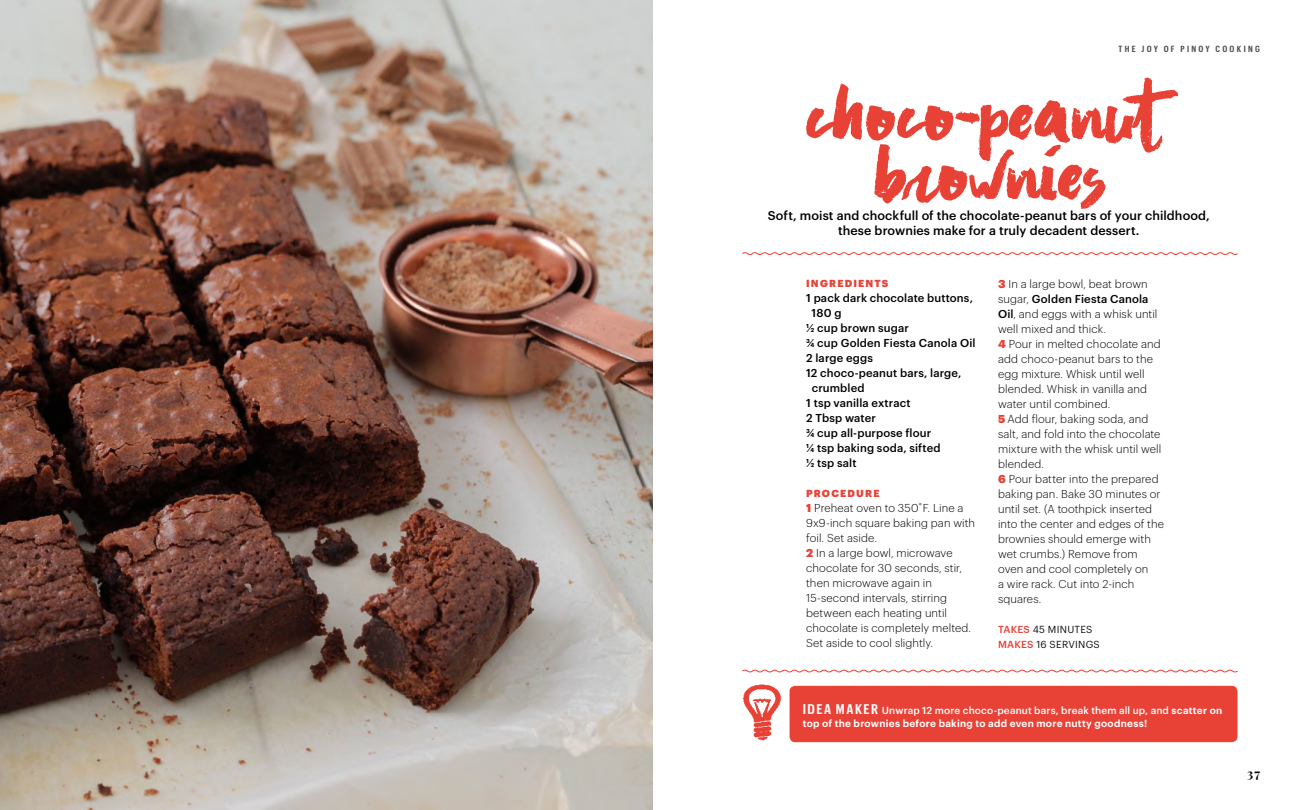
<style>
.page{position:relative;width:1305px;height:810px;background:#fff}
.page>*{position:absolute;margin:0;border:0;box-sizing:border-box;transform-origin:0 0}
.t1{font:82.5px "Asphalts Brush";letter-spacing:.01em;color:#e84237}
.t2{font:500 12.5px/15px "Graphik";letter-spacing:.01em;color:#000;text-align:center}
.t3{font:700 12.5px "Playfair Display";color:#000}
.t4{font:300 11.25px/15px "Graphik";letter-spacing:.01em;color:#000}
.t5{font:500 11.25px "Graphik";letter-spacing:.015em;color:#000}
.t6{font:600 10px/12.5px "Graphik";letter-spacing:.03em;color:#fff}
.t7{font:10px/15px "Graphik";letter-spacing:.025em;color:#100e11}
.t8{font:900 10px "Graphik";letter-spacing:.115em;color:#e84237}
.t9{font:600 8.75px "Graphik Cond";letter-spacing:.265em;color:#4d4d4d}
.s1{font-weight:900;color:#e84237}
.s2{font-weight:500}
.s3{font-weight:500;color:#e84237}
.s4{font-family:"Graphik Cond";font-size:13.75px}
</style>
<div class="page">
<img style="left:0;top:0;width:652px;height:810px">
<svg style="left:806px;top:78px;width:372px;height:83px"></svg>
<svg style="left:742px;top:252px;width:496px;height:3px"></svg>
<svg style="left:742px;top:669px;width:496px;height:4px"></svg>
<img style="left:743px;top:684px;width:47px;height:57px">
<div style="left:790px;top:686px;width:447px;height:56px;background:#e84237;border-radius:6px"></div>
<p class="t9" style="left:1119px;top:43px;width:143px">THE JOY OF PINOY COOKING</p>
<h1 class="t1" style="left:874px;top:116px;width:233px">brownies</h1>
<p class="t2" style="left:768px;top:207px;width:443px">Soft, moist and chockfull of the chocolate-peanut bars of your childhood, these brownies make for a truly decadent dessert.</p>
<p class="t8" style="left:806px;top:276px;width:84px">INGREDIENTS</p>
<p class="t5" style="left:806px;top:290px;width:168px">1 pack dark chocolate buttons,</p>
<p class="t5" style="left:812px;top:305px;width:31px">180 g</p>
<p class="t5" style="left:806px;top:320px;width:104px">½ cup brown sugar</p>
<p class="t5" style="left:806px;top:335px;width:171px">¾ cup Golden Fiesta Canola Oil</p>
<p class="t5" style="left:806px;top:350px;width:68px">2 large eggs</p>
<p class="t5" style="left:806px;top:365px;width:157px">12 choco-peanut bars, large,</p>
<p class="t5" style="left:812px;top:380px;width:54px">crumbled</p>
<p class="t5" style="left:806px;top:395px;width:106px">1 tsp vanilla extract</p>
<p class="t5" style="left:806px;top:410px;width:71px">2 Tbsp water</p>
<p class="t5" style="left:806px;top:425px;width:127px">¾ cup all-purpose flour</p>
<p class="t5" style="left:806px;top:440px;width:136px">¼ tsp baking soda, sifted</p>
<p class="t5" style="left:806px;top:455px;width:52px">½ tsp salt</p>
<p class="t8" style="left:806px;top:486px;width:75px">PROCEDURE</p>
<p class="t4" style="left:806px;top:500px;width:171px"><span class="s1">1</span> Preheat oven to 350˚F. Line a<br>9x9-inch square baking pan with foil. Set aside.<br><span class="s1">2</span> In a large bowl, microwave chocolate for 30 seconds, stir, then microwave again in<br>15-second intervals, stirring between each heating until chocolate is completely melted.<br>Set aside to cool slightly.</p>
<p class="t4" style="left:998px;top:276px;width:167px"><span class="s1">3</span> In a large bowl, beat brown sugar, <span class="s2">Golden Fiesta Canola<br>Oil</span>, and eggs with a whisk until well mixed and thick.<br><span class="s1">4</span> Pour in melted chocolate and add choco-peanut bars to the egg mixture. Whisk until well blended. Whisk in vanilla and water until combined.<br><span class="s1">5</span> Add flour, baking soda, and salt, and fold into the chocolate mixture with the whisk until well blended.<br><span class="s1">6</span> Pour batter into the prepared baking pan. Bake 30 minutes or until set. (A toothpick inserted into the center and edges of the brownies should emerge with wet crumbs.) Remove from oven and cool completely on<br>a wire rack. Cut into 2-inch squares.</p>
<p class="t7" style="left:998px;top:621px;width:103px"><span class="s3">TAKES</span> 45 MINUTES<br><span class="s3">MAKES</span> 16 SERVINGS</p>
<p class="t6" style="left:803px;top:703px;width:421px"><span class="s4">IDEA MAKER</span> <span class="s2">Unwrap 12 more choco-peanut bars, break them all up, and</span> scatter on top of the brownies before baking to add even more nutty goodness!</p>
<p class="t3" style="left:1247px;top:765px;width:15px">37</p>
</div>
